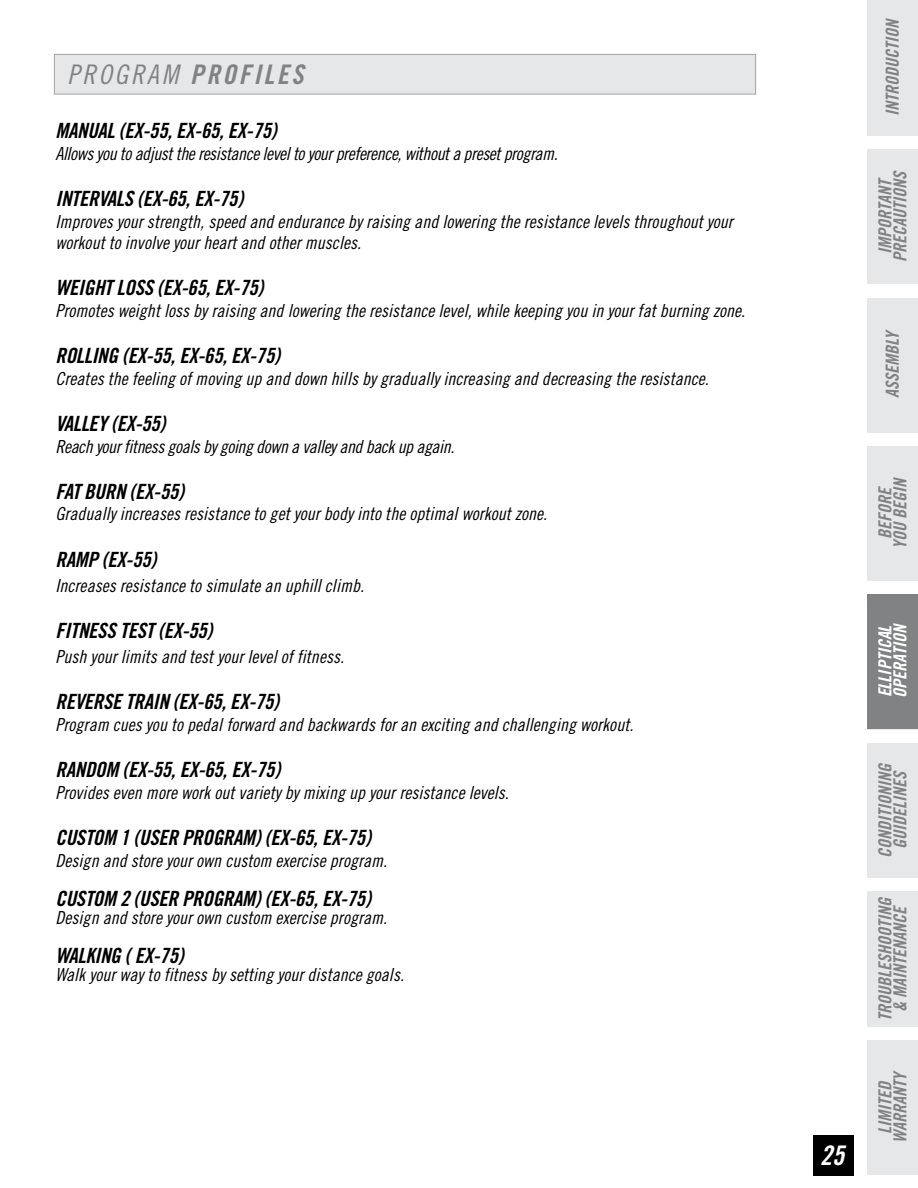
<style>
.page{position:relative;width:918px;height:1188px;background:#fff}
.page>*{position:absolute;margin:0;border:0;box-sizing:border-box;transform-origin:0 0}
.t1{font:27px "Trade Gothic LT Std Bd Cn 20 Obl";color:#808284}
.t2{font:27px "Trade Gothic LT Std Cn 18 Obl";color:#808284}
.t3{font:27px "Trade Gothic LT Std Bd Cn 20 Obl";color:#fff}
.t4{font:21px "Trade Gothic LT Std Bd Cn 20 Obl";letter-spacing:-.015em;color:#000}
.t5{font:18px/21.6px "Trade Gothic LT Std Cn 18 Obl";color:#000}
.t6{font:18px "Trade Gothic LT Std Cn 18 Obl";letter-spacing:-.025em;color:#000}
.t7{font:18px/15px "Trade Gothic LT Std Bd Cn 20 Obl";letter-spacing:-.01em;color:#808284;text-align:center}
.t8{font:18px/15px "Trade Gothic LT Std Bd Cn 20 Obl";color:#fff}
</style>
<div class="page">
<div style="left:867px;top:446px;width:51px;height:135px;background:#e6e7e8"></div>
<div style="left:813px;top:1135px;width:41px;height:40px;background:#000"></div>
<div style="left:867px;top:0;width:51px;height:136px;background:#e6e7e8"></div>
<div style="left:867px;top:149px;width:51px;height:135px;background:#e6e7e8"></div>
<div style="left:867px;top:743px;width:51px;height:135px;background:#e6e7e8"></div>
<div style="left:867px;top:892px;width:51px;height:135px;background:#e6e7e8"></div>
<div style="left:867px;top:1040px;width:51px;height:135px;background:#e6e7e8"></div>
<div style="left:867px;top:298px;width:51px;height:135px;background:#e6e7e8"></div>
<div style="left:867px;top:594px;width:51px;height:135px;background:#808284"></div>
<div style="left:54px;top:54px;width:702px;height:40px;background:#e6e7e8"></div>
<div style="left:54px;top:54px;width:702px;height:40px;border:1px solid #a1a3a5"></div>
<h1 class="t2" style="left:67px;top:58px;width:32px">Program</h1>
<h1 class="t1" style="left:190px;top:58px;width:32px">PROFILES</h1>
<p class="t4" style="left:56px;top:118px;width:23px">MANUAL</p>
<p class="t4" style="left:119px;top:118px;width:159px">(EX-55, EX-65, EX-75)</p>
<p class="t6" style="left:56px;top:143px;width:504px">Allows you to adjust the resistance level to your preference, without a preset program.</p>
<p class="t4" style="left:56px;top:186px;width:16px">INTERVALS</p>
<p class="t4" style="left:137px;top:186px;width:108px">(EX-65, EX-75)</p>
<p class="t5" style="left:56px;top:211px;width:679px">Improves your strength, speed and endurance by raising and lowering the resistance levels throughout your workout to involve your heart and other muscles.</p>
<p class="t4" style="left:56px;top:275px;width:24px">WEIGHT</p>
<p class="t4" style="left:117px;top:275px;width:11px">LOSS</p>
<p class="t4" style="left:157px;top:275px;width:108px">(EX-65, EX-75)</p>
<p class="t5" style="left:56px;top:300px;width:691px">Promotes weight loss by raising and lowering the resistance level, while keeping you in your fat burning zone.</p>
<p class="t4" style="left:56px;top:343px;width:20px">ROLLING</p>
<p class="t4" style="left:122px;top:343px;width:159px">(EX-55, EX-65, EX-75)</p>
<p class="t5" style="left:56px;top:368px;width:655px">Creates the feeling of moving up and down hills by gradually increasing and decreasing the resistance.</p>
<p class="t4" style="left:56px;top:411px;width:19px">VALLEY</p>
<p class="t4" style="left:111px;top:411px;width:56px">(EX-55)</p>
<p class="t6" style="left:56px;top:435px;width:400px">Reach your fitness goals by going down a valley and back up again.</p>
<p class="t4" style="left:56px;top:479px;width:41px">FAT BURN</p>
<p class="t4" style="left:130px;top:479px;width:56px">(EX-55)</p>
<p class="t5" style="left:56px;top:504px;width:493px">Gradually increases resistance to get your body into the optimal workout zone.</p>
<p class="t4" style="left:56px;top:546px;width:102px">RAMP (EX-55)</p>
<p class="t5" style="left:56px;top:575px;width:310px">Increases resistance to simulate an uphill climb.</p>
<p class="t4" style="left:56px;top:618px;width:19px">FITNESS</p>
<p class="t4" style="left:120px;top:618px;width:10px">TEST</p>
<p class="t4" style="left:158px;top:618px;width:56px">(EX-55)</p>
<p class="t5" style="left:56px;top:646px;width:290px">Push your limits and test your level of fitness.</p>
<p class="t4" style="left:56px;top:689px;width:21px">REVERSE</p>
<p class="t4" style="left:126px;top:689px;width:10px">TRAIN</p>
<p class="t4" style="left:173px;top:689px;width:108px">(EX-65, EX-75)</p>
<p class="t5" style="left:56px;top:714px;width:579px">Program cues you to pedal forward and backwards for an exciting and challenging workout.</p>
<p class="t4" style="left:56px;top:757px;width:226px">RANDOM (EX-55, EX-65, EX-75)</p>
<p class="t5" style="left:56px;top:782px;width:455px">Provides even more work out variety by mixing up your resistance levels.</p>
<p class="t4" style="left:56px;top:825px;width:95px">CUSTOM 1 (USER</p>
<p class="t4" style="left:182px;top:825px;width:12px">PROGRAM</p>
<p class="t4" style="left:255px;top:825px;width:117px">) (EX-65, EX-75)</p>
<p class="t5" style="left:56px;top:850px;width:333px">Design and store your own custom exercise program.</p>
<p class="t4" style="left:56px;top:885px;width:95px">CUSTOM 2 (USER</p>
<p class="t4" style="left:182px;top:885px;width:12px">PROGRAM</p>
<p class="t4" style="left:255px;top:885px;width:118px">) (EX-65, EX-75)</p>
<p class="t5" style="left:56px;top:907px;width:333px">Design and store your own custom exercise program.</p>
<p class="t4" style="left:56px;top:942px;width:130px">WALKING ( EX-75)</p>
<p class="t5" style="left:56px;top:964px;width:350px">Walk your way to fitness by setting your distance goals.</p>
<p class="t7" style="left:885px;top:116px;width:99px;rotate:-90deg">INTRODUCTION</p>
<p class="t7" style="left:878px;top:262px;width:93px;rotate:-90deg">IMPORTANT<br>PRECAUTIONS</p>
<p class="t7" style="left:885px;top:398px;width:70px;rotate:-90deg">ASSEMBLY</p>
<h1 class="t3" style="left:820px;top:1139px;width:25px">25</h1>
<p class="t7" style="left:878px;top:549px;width:74px;rotate:-90deg">BEFORE<br>YOU BEGIN</p>
<p class="t8" style="left:878px;top:698px;width:76px;rotate:-90deg">ELLIPTICAL<br>OPERATION</p>
<p class="t7" style="left:878px;top:858px;width:97px;rotate:-90deg">CONDITIONING<br>GUIDELINES</p>
<p class="t7" style="left:878px;top:1021px;width:126px;rotate:-90deg">TROUBLESHOOTING &amp; MAINTENANCE</p>
<p class="t7" style="left:878px;top:1143px;width:74px;rotate:-90deg">LIMITED<br>WARRANTY</p>
</div>
